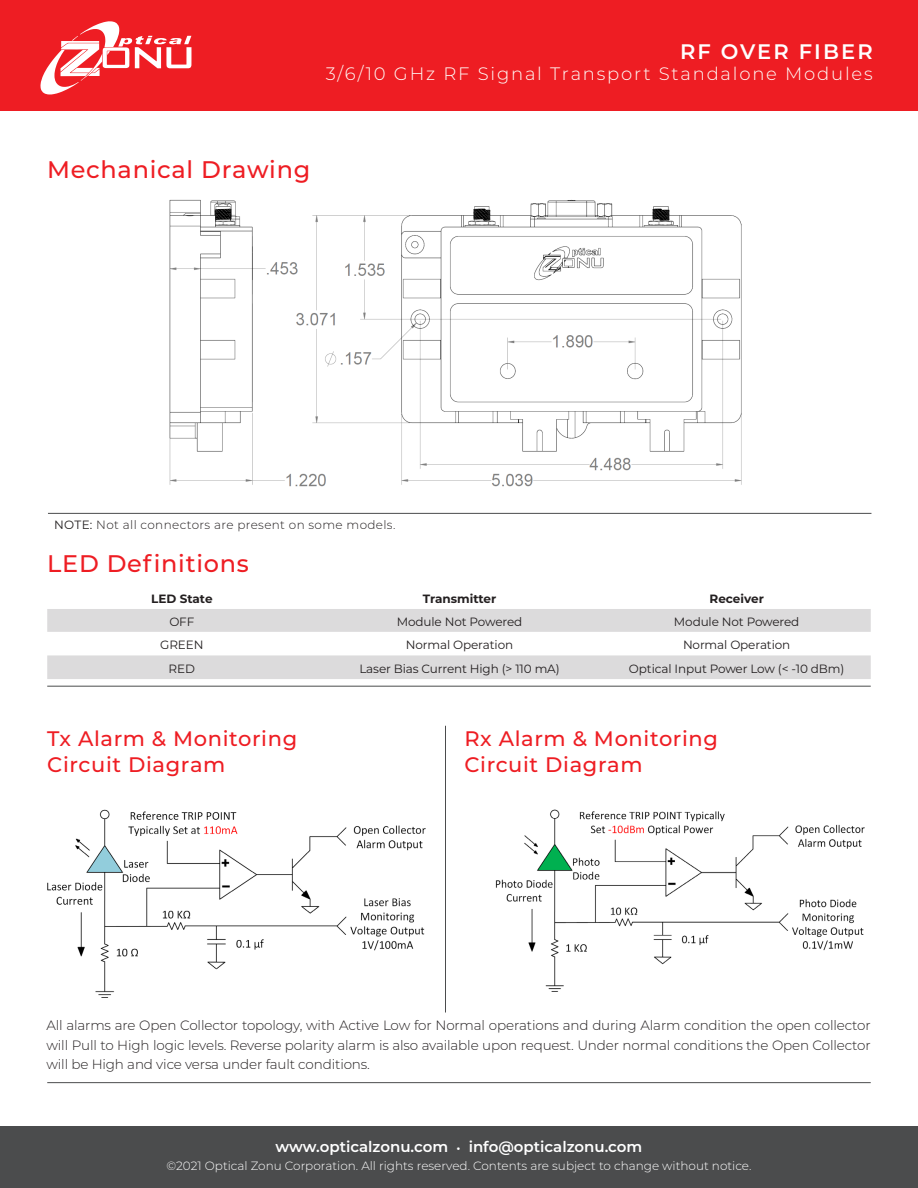
<style>
.page{position:relative;width:918px;height:1188px;background:#fff}
.page>*{position:absolute;margin:0;border:0;box-sizing:border-box;transform-origin:0 0}
.Text_Title{font:500 24px "Montserrat";letter-spacing:.03em;color:#ee1d23}
.t1{font:500 21px/25.2px "Montserrat";letter-spacing:.03em;color:#ee1d23}
.t2{font:600 21px "Montserrat";letter-spacing:.1em;color:#fff}
.t3{font:300 18px "Montserrat";letter-spacing:.1em;color:#fffefa}
.t4{font:600 15px "Montserrat";color:#fff}
.Text_Just{font:300 13.5px/19.5px "Montserrat";letter-spacing:-.01em;color:#231f20;text-align:justify}
.Chart_Centered{font:12px "Montserrat";letter-spacing:-.01em;color:#231f20}
.t5{font:300 12px "Montserrat";color:#fff}
.t6{font:300 12px "Montserrat";letter-spacing:.03em;color:#231f20}
.Chart_Title_Centered{font:700 12px "Montserrat";color:#231f20}
.s1{font-weight:400}
.s2{font-size:12px}
</style>
<div class="page">
<div style="left:0;top:0;width:918px;height:111px;background:#ee1d23"></div>
<div style="left:0;top:1126px;width:918px;height:62px;background:#4b4c4d"></div>
<svg style="left:40px;top:21px;width:151px;height:74px"></svg>
<hr style="left:48px;top:513px;width:823px;height:1px;background:#4b4c4d">
<img style="left:169px;top:199px;width:573px;height:288px">
<svg style="left:47px;top:609px;width:824px;height:70px;fill:#dcdbdc"></svg>
<hr style="left:47px;top:686px;width:824px;height:1px;background:#4b4c4d">
<hr style="left:47px;top:1082px;width:824px;height:1px;background:#4b4c4d">
<img style="left:495px;top:809px;width:370px;height:181px">
<img style="left:47px;top:809px;width:379px;height:189px">
<hr style="left:445px;top:726px;width:1px;height:286px;background:#4b4c4d">
<h2 class="t2" style="left:680px;top:36px;width:194px">RF OVER FIBER</h2>
<h3 class="t3" style="left:326px;top:62px;width:548px">3/6/10 GHz RF Signal Transport Standalone Modules</h3>
<p class="Text_Title" style="left:47px;top:153px;width:265px">Mechanical Drawing</p>
<p class="t6" style="left:54px;top:517px;width:343px"><span class="s1">NOTE:</span> Not all connectors are present on some models.</p>
<p class="Text_Title" style="left:47px;top:547px;width:203px">LED Definitions</p>
<p class="Chart_Title_Centered" style="left:151px;top:590px;width:63px">LED State</p>
<p class="Chart_Title_Centered" style="left:423px;top:590px;width:75px">Transmitter</p>
<p class="Chart_Title_Centered" style="left:710px;top:590px;width:56px">Receiver</p>
<p class="Chart_Centered" style="left:169px;top:613px;width:27px">OFF</p>
<p class="Chart_Centered" style="left:397px;top:613px;width:127px">Module Not Powered</p>
<p class="Chart_Centered" style="left:674px;top:613px;width:127px">Module Not Powered</p>
<p class="Chart_Centered" style="left:160px;top:637px;width:45px">GREEN</p>
<p class="Chart_Centered" style="left:406px;top:637px;width:109px">Normal Operation</p>
<p class="Chart_Centered" style="left:683px;top:637px;width:109px">Normal Operation</p>
<p class="Chart_Centered" style="left:169px;top:661px;width:28px">RED</p>
<p class="Chart_Centered" style="left:359px;top:661px;width:202px">Laser Bias Current High (&gt; 110 mA)</p>
<p class="Chart_Centered" style="left:629px;top:661px;width:217px">Optical Input Power Low (&lt; -10 dBm)</p>
<p class="t1" style="left:47px;top:725px;width:252px">Tx Alarm &amp; Monitoring<br>Circuit Diagram</p>
<p class="t1" style="left:464px;top:725px;width:255px">Rx Alarm &amp; Monitoring<br>Circuit Diagram</p>
<p class="Text_Just" style="left:46px;top:1015px;width:826px">All alarms are Open Collector topology, with Active Low for Normal operations and during Alarm condition the open collector will Pull to High logic levels. Reverse polarity alarm is also available upon request. Under normal conditions the Open Collector will be High and vice versa under fault conditions.</p>
<p class="t4" style="left:276px;top:1136px;width:368px">www.opticalzonu.com <span class="s2">•</span> info@opticalzonu.com</p>
<p class="t5" style="left:167px;top:1158px;width:586px">©2021 Optical Zonu Corporation. All rights reserved. Contents are subject to change without notice.</p>
</div>
